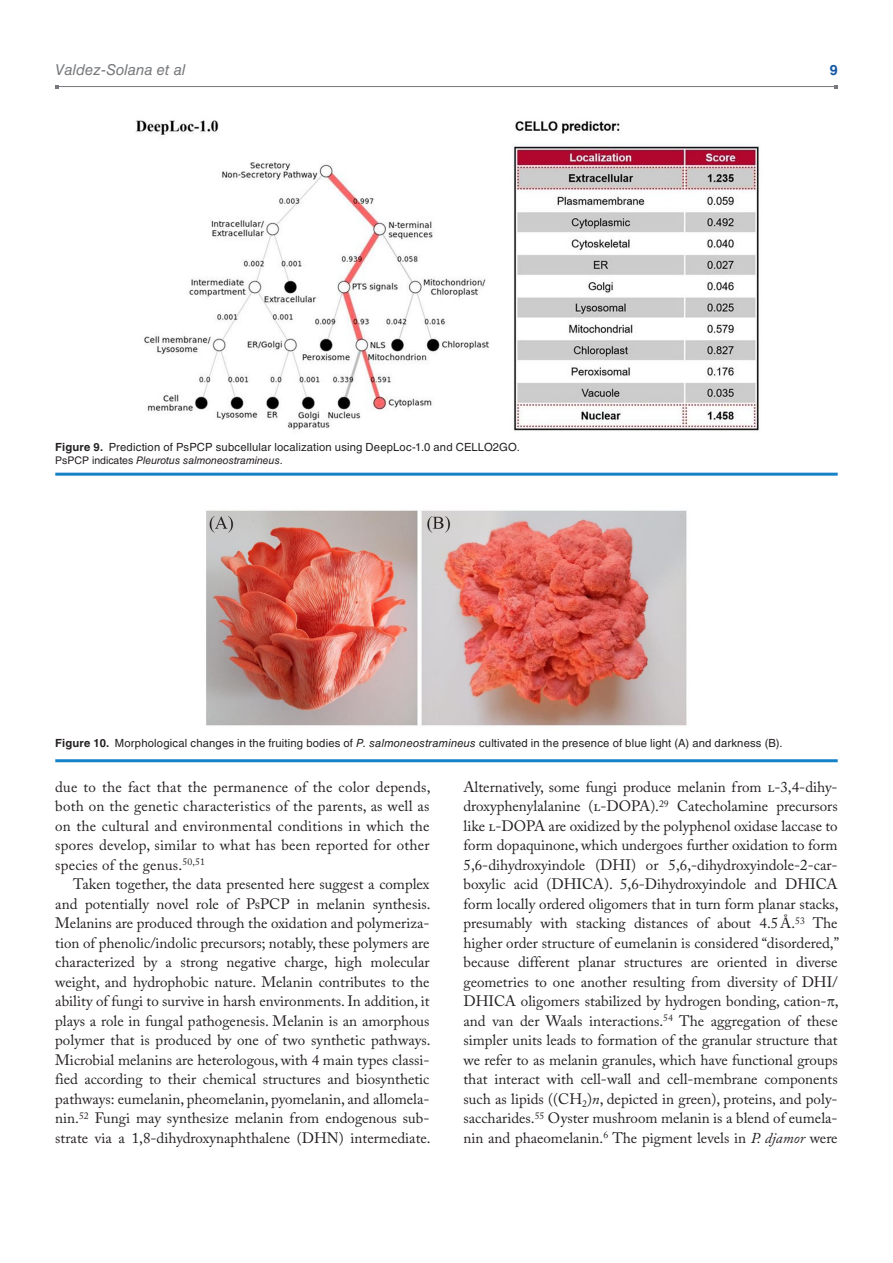
<style>
.page{position:relative;width:893px;height:1263px;background:#fff}
.page>*{position:absolute;margin:0;border:0;box-sizing:border-box;transform-origin:0 0}
.t1{font:15px/19.5px "Adobe Caslon Pro";color:#231f20;text-align:justify}
.t2{font:italic 15px "Helvetica LT Std";color:#76787b}
.t3{font:700 14.25px "Helvetica LT Std";color:#1055a4}
.t4{font:11.25px "Helvetica LT Std";letter-spacing:.015em;color:#231f20}
.t5{font:italic 10.5px "Helvetica LT Std";color:#231f20}
.s1{font-weight:700}
.s2{font-style:normal}
.s3{font-style:italic}
</style>
<div class="page">
<hr style="left:57px;top:86px;width:779px;height:1px;background:#76787b">
<hr style="left:55px;top:473px;width:783px;height:3px;background:#1582c5">
<img style="left:135px;top:120px;width:624px;height:311px">
<hr style="left:55px;top:759px;width:783px;height:3px;background:#1582c5">
<img style="left:206px;top:510px;width:481px;height:216px">
<p class="t2" style="left:55px;top:61px;width:132px">Valdez-Solana et al</p>
<p class="t3" style="left:830px;top:61px;width:9px">9</p>
<p class="t4" style="left:55px;top:441px;width:466px"><span class="s1">Figure 9.</span> Prediction of PsPCP subcellular localization using DeepLoc-1.0 and CELLO2GO.</p>
<p class="t5" style="left:55px;top:454px;width:229px"><span class="s2">PsPCP indicates</span> Pleurotus salmoneostramineus<span class="s2">.</span></p>
<p class="t4" style="left:55px;top:736px;width:729px"><span class="s1">Figure 10.</span> Morphological changes in the fruiting bodies of <span class="s3">P. salmoneostramineus</span> cultivated in the presence of blue light (A) and darkness (B).</p>
<p class="t1" style="left:55px;top:777px;width:377px">due to the fact that the permanence of the color depends, both on the genetic characteristics of the parents, as well as on the cultural and environmental conditions in which the spores develop, similar to what has been reported for other species of the genus.<sup>50,51</sup></p>
<p class="t1" style="left:55px;top:874px;width:377px;text-indent:18px">Taken together, the data presented here suggest a complex and potentially novel role of PsPCP in melanin synthesis.<br>Melanins are produced through the oxidation and polymeriza&shy;tion of phenolic/indolic precursors; notably, these polymers are characterized by a strong negative charge, high molecular weight, and hydrophobic nature. Melanin contributes to the ability of fungi to survive in harsh environments. In addition, it plays a role in fungal pathogenesis. Melanin is an amorphous polymer that is produced by one of two synthetic pathways.<br>Microbial melanins are heterologous, with 4 main types classi&shy;fied according to their chemical structures and biosynthetic pathways: eumelanin, pheomelanin, pyomelanin, and allomela&shy;nin.<sup>52</sup> Fungi may synthesize melanin from endogenous sub&shy;strate via a 1,8-dihydroxynaphthalene (DHN) intermediate.</p>
<p class="t1" style="left:463px;top:777px;width:377px">Alternatively, some fungi produce melanin from l-3,4-dihy&shy;droxyphenylalanine (l-DOPA).<sup>29</sup> Catecholamine precursors like l-DOPA are oxidized by the polyphenol oxidase laccase to form dopaquinone, which undergoes further oxidation to form 5,6-dihydroxyindole (DHI) or 5,6,-dihydroxyindole-2-car&shy;boxylic acid (DHICA). 5,6-Dihydroxyindole and DHICA form locally ordered oligomers that in turn form planar stacks, presumably with stacking distances of about 4.5Å.<sup>53</sup> The higher order structure of eumelanin is considered “disordered,” because different planar structures are oriented in diverse geometries to one another resulting from diversity of DHI/ DHICA oligomers stabilized by hydrogen bonding, cation- , and van der Waals interactions.<sup>54</sup> The aggregation of these simpler units leads to formation of the granular structure that we refer to as melanin granules, which have functional groups that interact with cell-wall and cell-membrane components such as lipids ((CH<sub>2</sub>)<span class="s3">n</span>, depicted in green), proteins, and poly&shy;saccharides.<sup>55</sup> Oyster mushroom melanin is a blend of eumela&shy;nin and phaeomelanin.<sup>6</sup> The pigment levels in <span class="s3">P. djamor</span> were</p>
</div>
